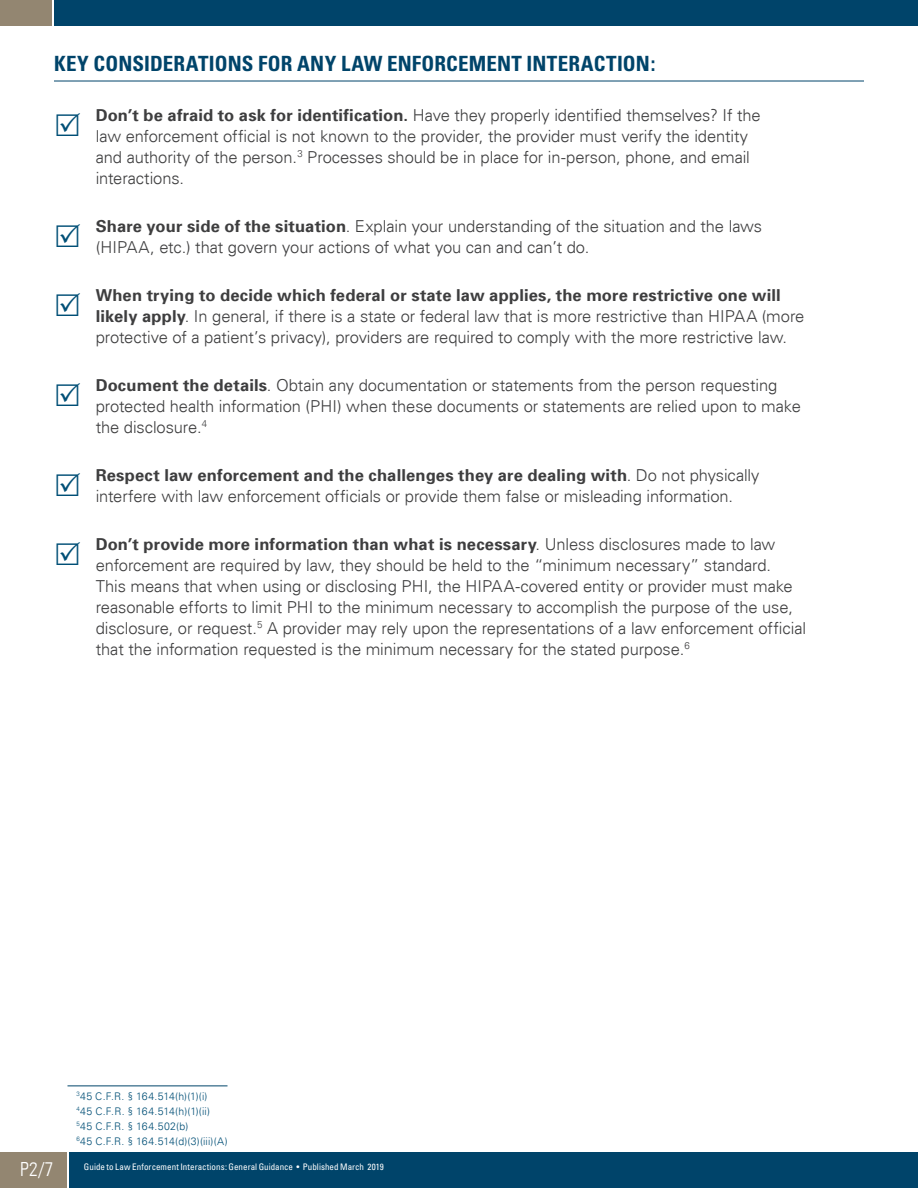
<style>
.page{position:relative;width:918px;height:1188px;background:#fff}
.page>*{position:absolute;margin:0;border:0;box-sizing:border-box;transform-origin:0 0}
.t1{font:700 condensed 21px "Univers";letter-spacing:.005em;color:#00446a}
.t2{font:300 condensed 19.5px "Univers LT";color:#fff}
.t3{font:300 16.5px/21px "Univers";letter-spacing:-.005em;color:#3e3e3f}
.t4{font:700 16.5px "Univers 65";letter-spacing:.01em;color:#3e3e3f}
.t5{font:300 10.5px/15px "Univers";letter-spacing:.01em;color:#004f76}
.t6{font:condensed 9px "Univers";letter-spacing:.005em;color:#fff}
.s1{font-family:"Univers 65";font-weight:700}
.s2{font-family:"Univers";font-weight:300}
</style>
<div class="page">
<div style="left:0;top:1152px;width:67px;height:36px;background:#938671"></div>
<div style="left:69px;top:1152px;width:849px;height:36px;background:#00446a"></div>
<div style="left:0;top:0;width:52px;height:26px;background:#938671"></div>
<div style="left:54px;top:0;width:864px;height:26px;background:#00446a"></div>
<hr style="left:54px;top:81px;width:810px;height:1px;background:#00446a">
<hr style="left:68px;top:1086px;width:160px;height:1px;background:#00446a">
<p class="t1" style="left:54px;top:50px;width:603px">KEY CONSIDERATIONS FOR ANY LAW ENFORCEMENT INTERACTION:</p>
<p class="t3" style="left:96px;top:105px;width:666px"><span class="s1">Don’t be afraid to ask for identification.</span> Have they properly identified themselves? If the law enforcement official is not known to the provider, the provider must verify the identity and authority of the person.<sup>3</sup> Processes should be in place for in-person, phone, and email interactions.</p>
<p class="t3" style="left:96px;top:216px;width:668px"><span class="s1">Share your side of the situation</span>. Explain your understanding of the situation and the laws (HIPAA, etc.) that govern your actions of what you can and can’t do.</p>
<p class="t4" style="left:96px;top:285px;width:687px">When trying to decide which federal or state law applies, the more restrictive one will</p>
<p class="t3" style="left:96px;top:306px;width:710px"><span class="s1">likely apply</span>. In general, if there is a state or federal law that is more restrictive than HIPAA (more protective of a patient’s privacy), providers are required to comply with the more restrictive law.</p>
<p class="t3" style="left:96px;top:375px;width:707px"><span class="s1">Document the details</span>. Obtain any documentation or statements from the person requesting protected health information (PHI) when these documents or statements are relied upon to make the disclosure.<sup>4</sup></p>
<p class="t4" style="left:96px;top:465px;width:665px">Respect law enforcement and the challenges they are dealing with<span class="s2">. Do not physically</span></p>
<p class="t3" style="left:96px;top:486px;width:639px">interfere with law enforcement officials or provide them false or misleading information.</p>
<p class="t4" style="left:96px;top:534px;width:681px">Don’t provide more information than what is necessary<span class="s2">. Unless disclosures made to law</span></p>
<p class="t3" style="left:96px;top:555px;width:712px">enforcement are required by law, they should be held to the “minimum necessary” standard.<br>This means that when using or disclosing PHI, the HIPAA-covered entity or provider must make reasonable efforts to limit PHI to the minimum necessary to accomplish the purpose of the use, disclosure, or request.<sup>5</sup> A provider may rely upon the representations of a law enforcement official that the information requested is the minimum necessary for the stated purpose.<sup>6</sup></p>
<p class="t2" style="left:20px;top:1158px;width:35px">P2/7</p>
<p class="t5" style="left:76px;top:1088px;width:153px"><sup>3</sup>45 C.F.R. § 164.514(h)(1)(i)<br><sup>4</sup>45 C.F.R. § 164.514(h)(1)(ii)<br><sup>5</sup>45 C.F.R. § 164.502(b)<br><sup>6</sup>45 C.F.R. § 164.514(d)(3)(iii)(A)</p>
<p class="t6" style="left:84px;top:1161px;width:301px">Guide to Law Enforcement Interactions: General Guidance • Published March 2019</p>
</div>
